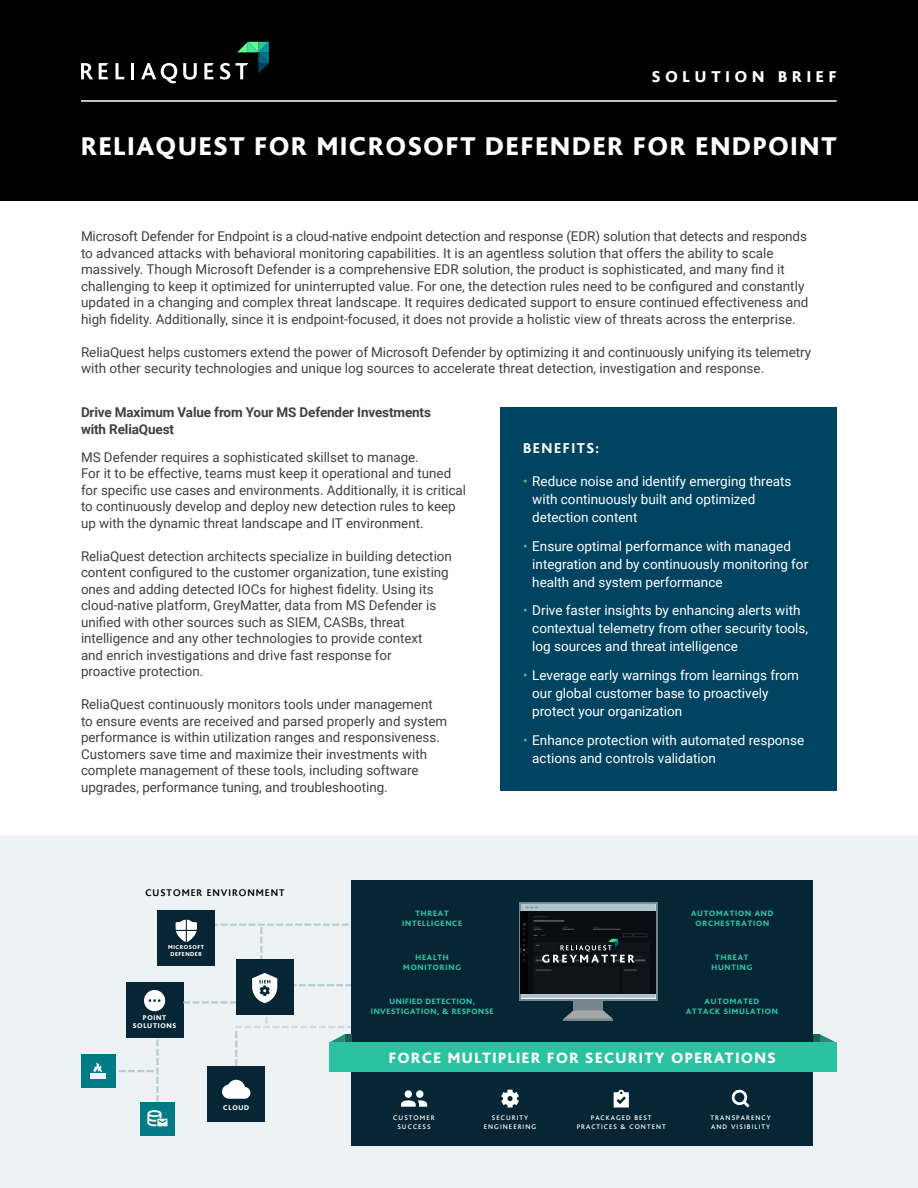
<style>
.page{position:relative;width:918px;height:1188px;background:#fff}
.page>*{position:absolute;margin:0;border:0;box-sizing:border-box;transform-origin:0 0}
.t1{font:800 27px "Bliss";letter-spacing:.07em;color:#fff}
.t2{font:800 16.5px "Bliss";letter-spacing:.3em;color:#fff}
.t3{font:800 15.75px "Bliss";letter-spacing:.1em;color:#fff}
.t4{font:800 15px "Bliss";letter-spacing:.1em;color:#fff}
.t5{font:13.5px/16.5px "Roboto";color:#414042}
.t6{font:13.5px/18px "Roboto";color:#fff}
.t7{font:700 13.5px/16.5px "Roboto";letter-spacing:-.01em;color:#414042}
.t8{font:700 10.2px "Bliss";letter-spacing:.1em;color:#000}
.t9{font:800 8.25px/9.9px "Bliss";letter-spacing:.1em;color:#2cc2a3;text-align:center}
.t10{font:800 8.25px/9.9px "Bliss";letter-spacing:.07em;color:#2cc2a3;text-align:center}
.t11{font:800 7.2px/7.9px "Bliss";letter-spacing:.1em;color:#fff;text-align:center}
.t12{font:500 7.05px/8.4px "Bliss";letter-spacing:.155em;color:#fff;text-align:center}
.t13{font:800 5.85px/6.6px "Bliss";letter-spacing:.1em;color:#fff;text-align:center}
.s1{color:#3ebca0}
</style>
<div class="page">
<div style="left:0;top:836px;width:918px;height:352px;background:#edf2f5"></div>
<div style="left:352px;top:881px;width:461px;height:265px;background:#062636"></div>
<svg style="left:118px;top:1039px;width:41px;height:63px"></svg>
<svg style="left:215px;top:923px;width:137px;height:36px"></svg>
<svg style="left:819px;top:1034px;width:18px;height:9px"></svg>
<div style="left:813px;top:1034px;width:6px;height:9px;background:#156253"></div>
<div style="left:329px;top:1043px;width:508px;height:29px;background:#2bc2a2"></div>
<div style="left:126px;top:982px;width:57px;height:56px;background:#062636"></div>
<div style="left:140px;top:1102px;width:35px;height:33px;background:#007a85"></div>
<div style="left:158px;top:910px;width:57px;height:55px;background:#062636"></div>
<div style="left:208px;top:1066px;width:57px;height:56px;background:#062636"></div>
<div style="left:236px;top:959px;width:57px;height:56px;background:#062636"></div>
<div style="left:519px;top:902px;width:139px;height:98px;background:linear-gradient(to right,#f9fafb,#f9fafb)"></div>
<div style="left:521px;top:904px;width:135px;height:94px;background:#afc4cc"></div>
<svg style="left:525px;top:906px;width:13px;height:2px"></svg>
<div style="left:574px;top:1000px;width:29px;height:10px;background:#7a848d"></div>
<svg style="left:564px;top:1010px;width:49px;height:9px"></svg>
<hr style="left:564px;top:1019px;width:49px;height:2px;background:#7a848d">
<svg style="left:521px;top:911px;width:135px;height:83px;background:#0c0f14"></svg>
<img style="left:539px;top:963px;width:99px;height:7px">
<svg style="left:534px;top:927px;width:113px;height:36px;background:#24282d"></svg>
<svg style="left:144px;top:990px;width:21px;height:21px"></svg>
<svg style="left:147px;top:1110px;width:21px;height:16px"></svg>
<div style="left:81px;top:1055px;width:34px;height:33px;background:#007a85"></div>
<svg style="left:501px;top:1090px;width:18px;height:18px"></svg>
<svg style="left:614px;top:1089px;width:15px;height:19px"></svg>
<svg style="left:731px;top:1089px;width:19px;height:19px"></svg>
<svg style="left:90px;top:1063px;width:16px;height:16px"></svg>
<svg style="left:222px;top:1017px;width:244px;height:90px"></svg>
<svg style="left:183px;top:973px;width:169px;height:31px"></svg>
<svg style="left:176px;top:920px;width:21px;height:22px"></svg>
<div style="left:0;top:0;width:918px;height:201px;background:#000"></div>
<svg style="left:81px;top:63px;width:12px;height:16px"></svg>
<svg style="left:116px;top:63px;width:8px;height:16px"></svg>
<hr style="left:131px;top:63px;width:3px;height:16px;background:#fff">
<svg style="left:141px;top:63px;width:36px;height:20px"></svg>
<svg style="left:183px;top:63px;width:14px;height:17px"></svg>
<svg style="left:204px;top:63px;width:10px;height:16px"></svg>
<svg style="left:99px;top:63px;width:9px;height:16px"></svg>
<svg style="left:220px;top:42px;width:49px;height:38px"></svg>
<hr style="left:81px;top:100px;width:756px;height:2px;background:#fff">
<div style="left:500px;top:407px;width:337px;height:384px;background:#014462"></div>
<p class="t2" style="left:652px;top:68px;width:186px">SOLUTION BRIEF</p>
<h1 class="t1" style="left:81px;top:132px;width:757px">RELIAQUEST FOR MICROSOFT DEFENDER FOR ENDPOINT</h1>
<p class="t5" style="left:81px;top:228px;width:729px">Microsoft Defender for Endpoint is a cloud-native endpoint detection and response (EDR) solution that detects and responds to advanced attacks with behavioral monitoring capabilities. It is an agentless solution that offers the ability to scale massively. Though Microsoft Defender is a comprehensive EDR solution, the product is sophisticated, and many find it challenging to keep it optimized for uninterrupted value. For one, the detection rules need to be configured and constantly updated in a changing and complex threat landscape. It requires dedicated support to ensure continued effectiveness and high fidelity. Additionally, since it is endpoint-focused, it does not provide a holistic view of threats across the enterprise.</p>
<p class="t5" style="left:81px;top:343px;width:732px">ReliaQuest helps customers extend the power of Microsoft Defender by optimizing it and continuously unifying its telemetry with other security technologies and unique log sources to accelerate threat detection, investigation and response.</p>
<p class="t7" style="left:81px;top:404px;width:351px">Drive Maximum Value from Your MS Defender Investments with ReliaQuest</p>
<p class="t4" style="left:523px;top:440px;width:77px">BENEFITS:</p>
<p class="t6" style="left:532px;top:471px;width:261px;text-indent:-9px"><span class="s1">•</span> Reduce noise and identify emerging threats with continuously built and optimized detection content</p>
<p class="t6" style="left:532px;top:536px;width:277px;text-indent:-9px"><span class="s1">•</span> Ensure optimal performance with managed integration and by continuously monitoring for health and system performance</p>
<p class="t6" style="left:532px;top:601px;width:277px;text-indent:-9px"><span class="s1">•</span> Drive faster insights by enhancing alerts with contextual telemetry from other security tools, log sources and threat intelligence</p>
<p class="t6" style="left:532px;top:666px;width:268px;text-indent:-9px"><span class="s1">•</span> Leverage early warnings from learnings from our global customer base to proactively protect your organization</p>
<p class="t6" style="left:532px;top:731px;width:273px;text-indent:-9px"><span class="s1">•</span> Enhance protection with automated response actions and controls validation</p>
<p class="t5" style="left:81px;top:448px;width:387px">MS Defender requires a sophisticated skillset to manage.<br>For it to be effective, teams must keep it operational and tuned for specific use cases and environments. Additionally, it is critical to continuously develop and deploy new detection rules to keep up with the dynamic threat landscape and IT environment.</p>
<p class="t5" style="left:81px;top:547px;width:372px">ReliaQuest detection architects specialize in building detection content configured to the customer organization, tune existing ones and adding detected IOCs for highest fidelity. Using its cloud-native platform, GreyMatter, data from MS Defender is unified with other sources such as SIEM, CASBs, threat intelligence and any other technologies to provide context<br>and enrich investigations and drive fast response for<br>proactive protection.</p>
<p class="t5" style="left:81px;top:696px;width:368px">ReliaQuest continuously monitors tools under management to ensure events are received and parsed properly and system performance is within utilization ranges and responsiveness.<br>Customers save time and maximize their investments with complete management of these tools, including software upgrades, performance tuning, and troubleshooting.</p>
<p class="t8" style="left:145px;top:887px;width:141px">CUSTOMER ENVIRONMENT</p>
<p class="t13" style="left:168px;top:944px;width:37px">MICROSOFT<br>DEFENDER</p>
<p class="t11" style="left:133px;top:1014px;width:45px">POINT<br>SOLUTIONS</p>
<p class="t11" style="left:223px;top:1103px;width:28px">CLOUD</p>
<p class="t9" style="left:402px;top:909px;width:61px">THREAT<br>INTELLIGENCE</p>
<p class="t9" style="left:403px;top:953px;width:59px">HEALTH<br>MONITORING</p>
<p class="t9" style="left:691px;top:909px;width:84px">AUTOMATION AND<br>ORCHESTRATION</p>
<p class="t9" style="left:711px;top:953px;width:42px">THREAT<br>HUNTING</p>
<p class="t10" style="left:371px;top:996px;width:124px">UNIFIED DETECTION,<br>INVESTIGATION, &amp; RESPONSE</p>
<p class="t9" style="left:686px;top:996px;width:93px">AUTOMATED<br>ATTACK SIMULATION</p>
<p class="t3" style="left:389px;top:1050px;width:388px">FORCE MULTIPLIER FOR SECURITY OPERATIONS</p>
<p class="t12" style="left:393px;top:1114px;width:43px">CUSTOMER<br>SUCCESS</p>
<p class="t12" style="left:710px;top:1114px;width:62px;text-align:left">TRANSPARENCY<br>AND VISIBILITY</p>
<p class="t12" style="left:484px;top:1114px;width:54px">SECURITY<br>ENGINEERING</p>
<p class="t12" style="left:577px;top:1114px;width:91px">PACKAGED BEST<br>PRACTICES &amp; CONTENT</p>
</div>
